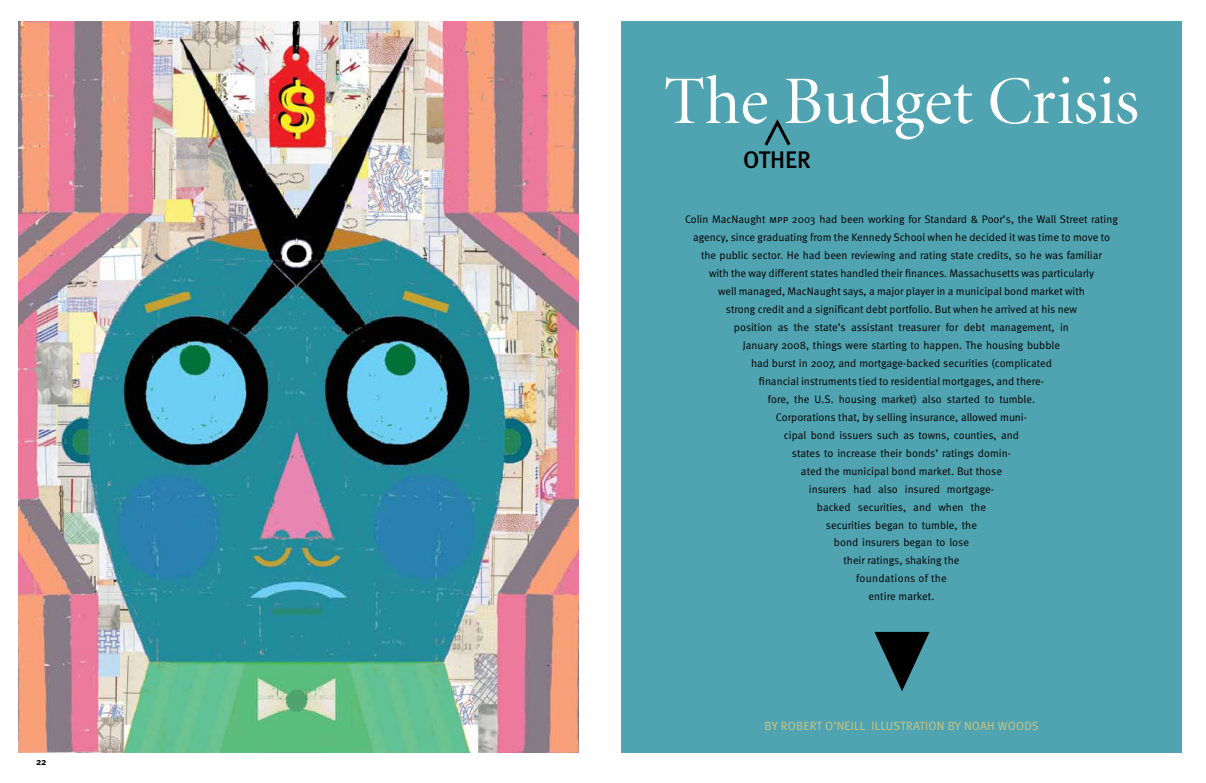
<style>
.page{position:relative;width:1206px;height:783px;background:#fff}
.page>*{position:absolute;margin:0;border:0;box-sizing:border-box;transform-origin:0 0}
.t1{font:68px "Minion Display";color:#fff}
.t2{font:500 24px "Meta";color:#000}
.t3{font:12px "Meta Normal";letter-spacing:.02em;color:#cfc580}
.t4{font:11px/18px "Meta Normal";color:#000;text-align:center}
.t5{font:9.5px "Meta Bold Caps";color:#000}
.s1{font-family:"Meta Normal Caps"}
</style>
<div class="page">
<div style="left:621px;top:21px;width:561px;height:732px;background:#50a3b0"></div>
<img style="left:18px;top:21px;width:561px;height:732px">
<svg style="left:874px;top:632px;width:56px;height:59px"></svg>
<svg style="left:764px;top:119px;width:27px;height:27px"></svg>
<p class="t5" style="left:36px;top:756px;width:12px">22</p>
<h1 class="t1" style="left:664px;top:68px;width:476px">The Budget Crisis</h1>
<h2 class="t2" style="left:743px;top:146px;width:69px">OTHER</h2>
<p class="t4" style="left:685px;top:210px;width:434px">Colin MacNaught <span class="s1">mpp</span> 2003 had been working for Standard &amp; Poor’s, the Wall Street rating agency, since graduating from the Kennedy School when he decided it was time to move to the public sector. He had been reviewing and rating state credits, so he was familiar<br>with the way different states handled their finances. Massachusetts was particularly<br>well managed, MacNaught says, a major player in a municipal bond market with<br>strong credit and a significant debt portfolio. But when he arrived at his new<br>position as the state’s assistant treasurer for debt management, in<br>January 2008, things were starting to happen. The housing bubble<br>had burst in 2007, and mortgage-backed securities (complicated<br>financial instruments tied to residential mortgages, and there-<br>fore, the U.S. housing market) also started to tumble.<br>Corporations that, by selling insurance, allowed muni-<br>cipal bond issuers such as towns, counties, and<br>states to increase their bonds’ ratings domin-<br>ated the municipal bond market. But those<br>insurers had also insured mortgage-<br>backed securities, and when the<br>securities began to tumble, the<br>bond insurers began to lose<br>their ratings, shaking the<br>foundations of the<br>entire market.</p>
<p class="t3" style="left:765px;top:719px;width:126px">by Robert O’Neill illustr</p>
<p class="t3" style="left:913px;top:719px;width:126px">ation by noah woods</p>
</div>
